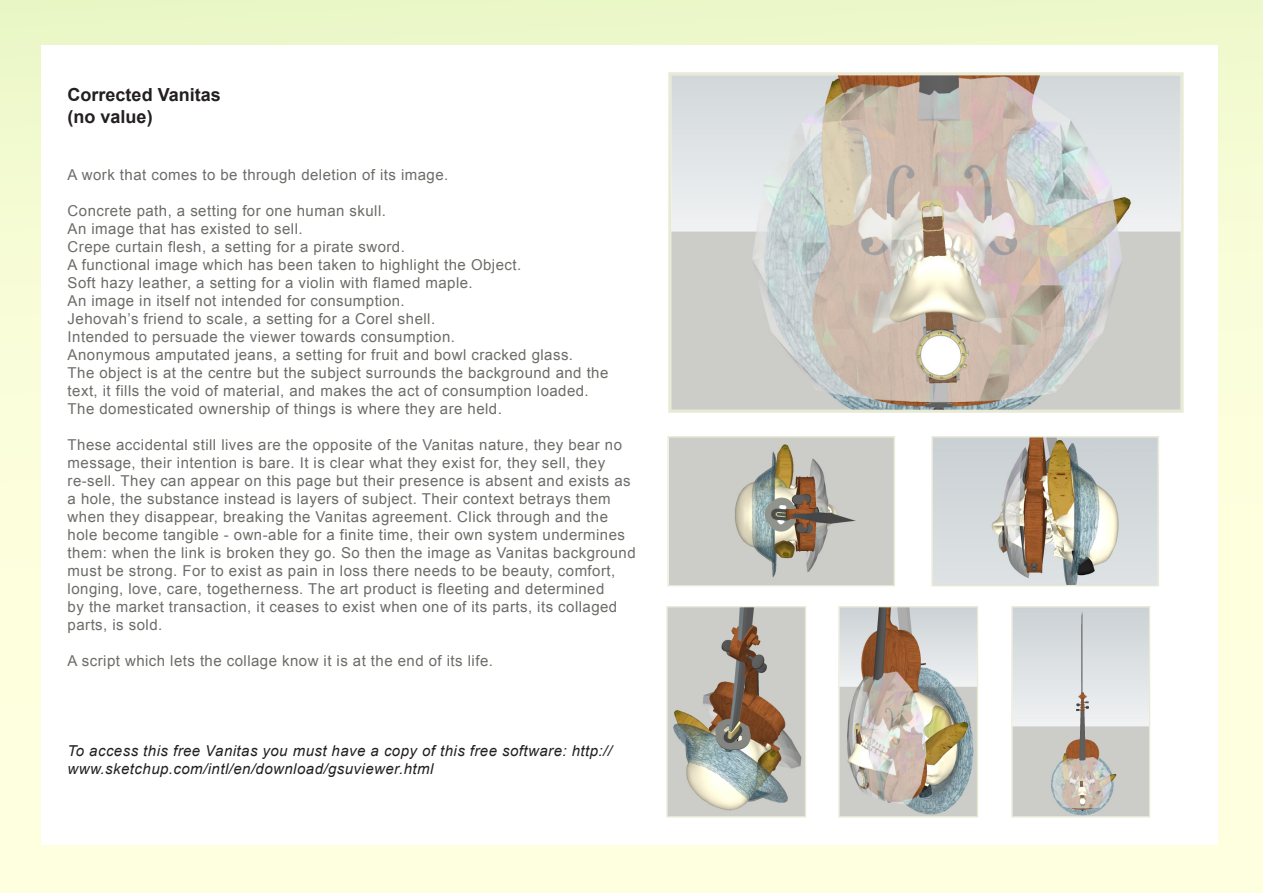
<style>
.page{position:relative;width:1263px;height:893px;background:#fff}
.page>*{position:absolute;margin:0;border:0;box-sizing:border-box;transform-origin:0 0}
.t1{font:700 18px/21.6px "Arial";color:#231f20}
.t2{font:15px/18px "Arial";letter-spacing:.03em;color:#6c6d68}
.t3{font:italic 15px/18px "Arial";letter-spacing:.03em;color:#231f20}
</style>
<div class="page">
<img style="left:668px;top:72px;width:516px;height:341px">
<img style="left:667px;top:436px;width:229px;height:151px">
<img style="left:931px;top:436px;width:229px;height:151px">
<img style="left:666px;top:606px;width:141px;height:212px">
<img style="left:838px;top:606px;width:141px;height:212px">
<img style="left:1011px;top:606px;width:140px;height:212px">
<p class="t1" style="left:68px;top:85px;width:155px">Corrected Vanitas (no value)</p>
<p class="t2" style="left:68px;top:166px;width:382px">A work that comes to be through deletion of its image.</p>
<p class="t2" style="left:68px;top:202px;width:320px">Concrete path, a setting for one human skull.</p>
<p class="t2" style="left:68px;top:220px;width:236px">An image that has existed to sell.</p>
<p class="t2" style="left:68px;top:238px;width:339px">Crepe curtain flesh, a setting for a pirate sword.</p>
<p class="t2" style="left:68px;top:256px;width:455px">A functional image which has been taken to highlight the Object.</p>
<p class="t2" style="left:68px;top:274px;width:407px">Soft hazy leather, a setting for a violin with flamed maple.</p>
<p class="t2" style="left:68px;top:292px;width:339px">An image in itself not intended for consumption.</p>
<p class="t2" style="left:68px;top:310px;width:369px">Jehovah’s friend to scale, a setting for a Corel shell.</p>
<p class="t2" style="left:68px;top:328px;width:389px">Intended to persuade the viewer towards consumption.</p>
<p class="t2" style="left:68px;top:346px;width:507px">Anonymous amputated jeans, a setting for fruit and bowl cracked glass.</p>
<p class="t2" style="left:68px;top:364px;width:542px">The object is at the centre but the subject surrounds the background and the text, it fills the void of material, and makes the act of consumption loaded.</p>
<p class="t2" style="left:68px;top:400px;width:436px">The domesticated ownership of things is where they are held.</p>
<p class="t2" style="left:68px;top:436px;width:556px">These accidental still lives are the opposite of the Vanitas nature, they bear no</p>
<p class="t2" style="left:68px;top:454px;width:569px">message, their intention is bare. It is clear what they exist for, they sell, they re-sell. They can appear on this page but their presence is absent and exists as a hole, the substance instead is layers of subject. Their context betrays them when they disappear, breaking the Vanitas agreement. Click through and the hole become tangible - own-able for a finite time, their own system undermines them: when the link is broken they go. So then the image as Vanitas background must be strong. For to exist as pain in loss there needs to be beauty, comfort, longing, love, care, togetherness. The art product is fleeting and determined<br>by the market transaction, it ceases to exist when one of its parts, its collaged parts, is sold.</p>
<p class="t2" style="left:68px;top:652px;width:427px">A script which lets the collage know it is at the end of its life.</p>
<p class="t3" style="left:68px;top:742px;width:546px">To access this free Vanitas you must have a copy of this free software: http:// www.sketchup.com/intl/en/download/gsuviewer.html</p>
</div>
